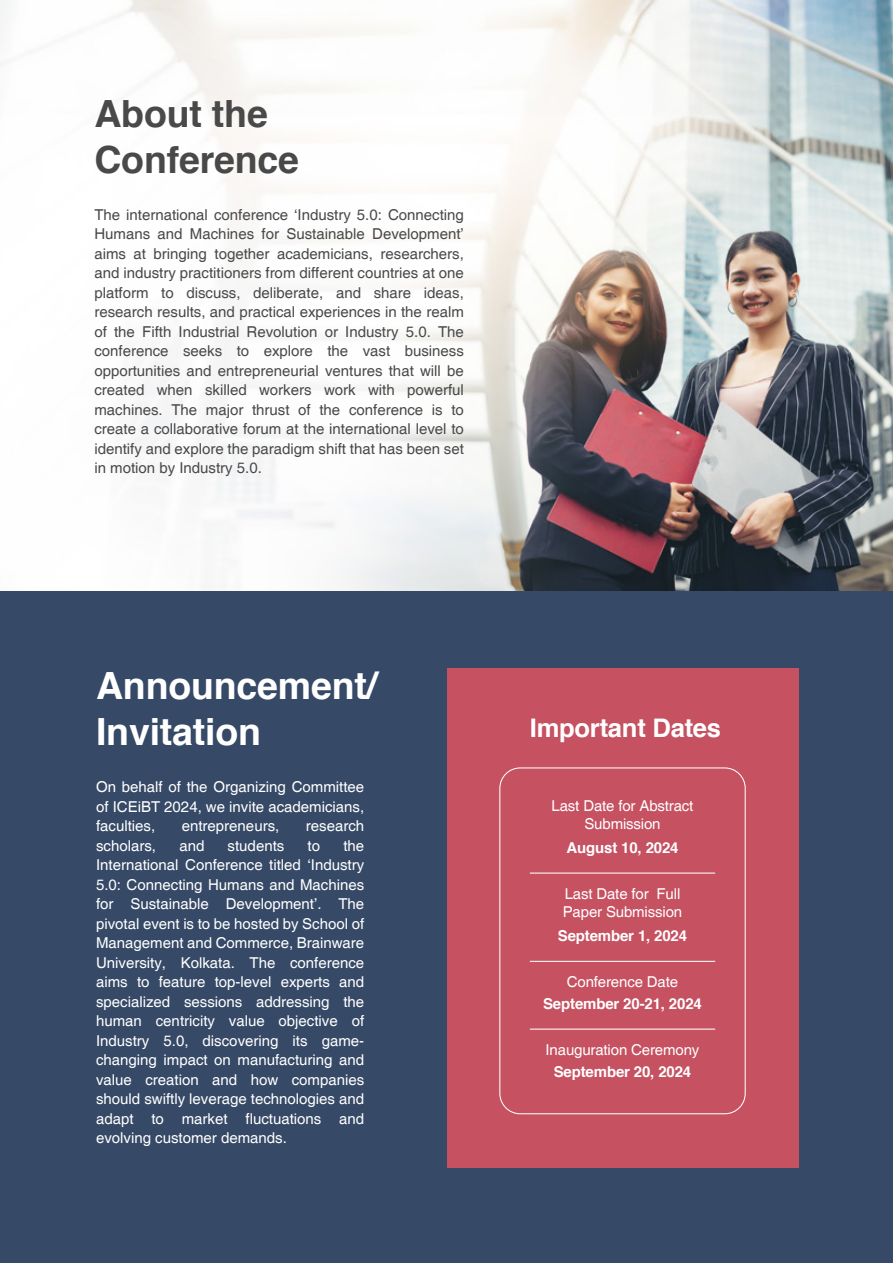
<style>
.page{position:relative;width:893px;height:1263px;background:#fff}
.page>*{position:absolute;margin:0;border:0;box-sizing:border-box;transform-origin:0 0}
.t1{font:700 37.5px/45.9px "Helvetica";letter-spacing:-.005em;color:#fff}
.t2{font:700 37.5px/45.9px "Helvetica";letter-spacing:-.005em;color:#494949}
.t3{font:700 25.65px "Helvetica";letter-spacing:-.01em;color:#fff}
.t4{font:15px/19.5px "Helvetica";color:#fff;text-align:justify}
.t5{font:15px/19.5px "Helvetica";color:#494949;text-align:justify}
.t6{font:700 15px "Helvetica";letter-spacing:-.01em;color:#fff}
</style>
<div class="page">
<img style="left:0;top:0;width:893px;height:591px">
<div style="left:0;top:591px;width:893px;height:672px;background:#364966"></div>
<div style="left:447px;top:668px;width:351px;height:500px;background:#c55161"></div>
<div style="left:499px;top:767px;width:247px;height:347px;border:1px solid #fff;border-radius:20px"></div>
<hr style="left:530px;top:872px;width:185px;height:1px;background:#fff">
<hr style="left:530px;top:961px;width:185px;height:1px;background:#fff">
<hr style="left:530px;top:1028px;width:185px;height:2px;background:#fff">
<h1 class="t2" style="left:94px;top:91px;width:206px">About the<br>Conference</h1>
<p class="t5" style="left:94px;top:205px;width:371px">The international conference ‘Industry 5.0: Connecting Humans and Machines for Sustainable Development’ aims at bringing together academicians, researchers, and industry practitioners from different countries at one platform to discuss, deliberate, and share ideas, research results, and practical experiences in the realm of the Fifth Industrial Revolution or Industry 5.0. The conference seeks to explore the vast business opportunities and entrepreneurial ventures that will be created when skilled workers work with powerful machines. The major thrust of the conference is to create a collaborative forum at the international level to identify and explore the paradigm shift that has been set in motion by Industry 5.0.</p>
<h1 class="t1" style="left:96px;top:663px;width:283px">Announcement/<br>Invitation</h1>
<p class="t4" style="left:96px;top:778px;width:270px">On behalf of the Organizing Committee of ICEiBT 2024, we invite academicians, faculties,</p>
<p class="t4" style="left:182px;top:817px;width:99px">entrepreneurs,</p>
<p class="t4" style="left:306px;top:817px;width:60px">research</p>
<p class="t4" style="left:96px;top:836px;width:270px;text-indent:247px">the International Conference titled ‘Industry 5.0: Connecting Humans and Machines for Sustainable Development’. The pivotal event is to be hosted by School of Management and Commerce, Brainware University, Kolkata. The conference aims to feature top-level experts and specialized sessions addressing the human centricity value objective of Industry 5.0, discovering its game&shy;changing impact on manufacturing and value creation and how companies should swiftly leverage technologies and adapt to market fluctuations and evolving customer demands.</p>
<p class="t4" style="left:96px;top:836px;width:62px">scholars,</p>
<p class="t4" style="left:179px;top:836px;width:27px">and</p>
<p class="t4" style="left:228px;top:836px;width:58px">students</p>
<p class="t4" style="left:308px;top:836px;width:14px">to</p>
<h2 class="t3" style="left:530px;top:707px;width:193px">Important Dates</h2>
<p class="t4" style="left:552px;top:797px;width:143px;line-height:18px;text-align:center">Last Date for Abstract<br>Submission</p>
<p class="t6" style="left:566px;top:835px;width:114px">August 10, 2024</p>
<p class="t4" style="left:563px;top:885px;width:121px;line-height:18px">Last Date for Full<br>Paper Submission</p>
<p class="t6" style="left:558px;top:924px;width:131px">September 1, 2024</p>
<p class="t4" style="left:567px;top:973px;width:113px">Conference Date</p>
<p class="t6" style="left:543px;top:991px;width:160px">September 20-21, 2024</p>
<p class="t4" style="left:546px;top:1041px;width:155px">Inauguration Ceremony</p>
<p class="t6" style="left:554px;top:1059px;width:139px">September 20, 2024</p>
</div>
